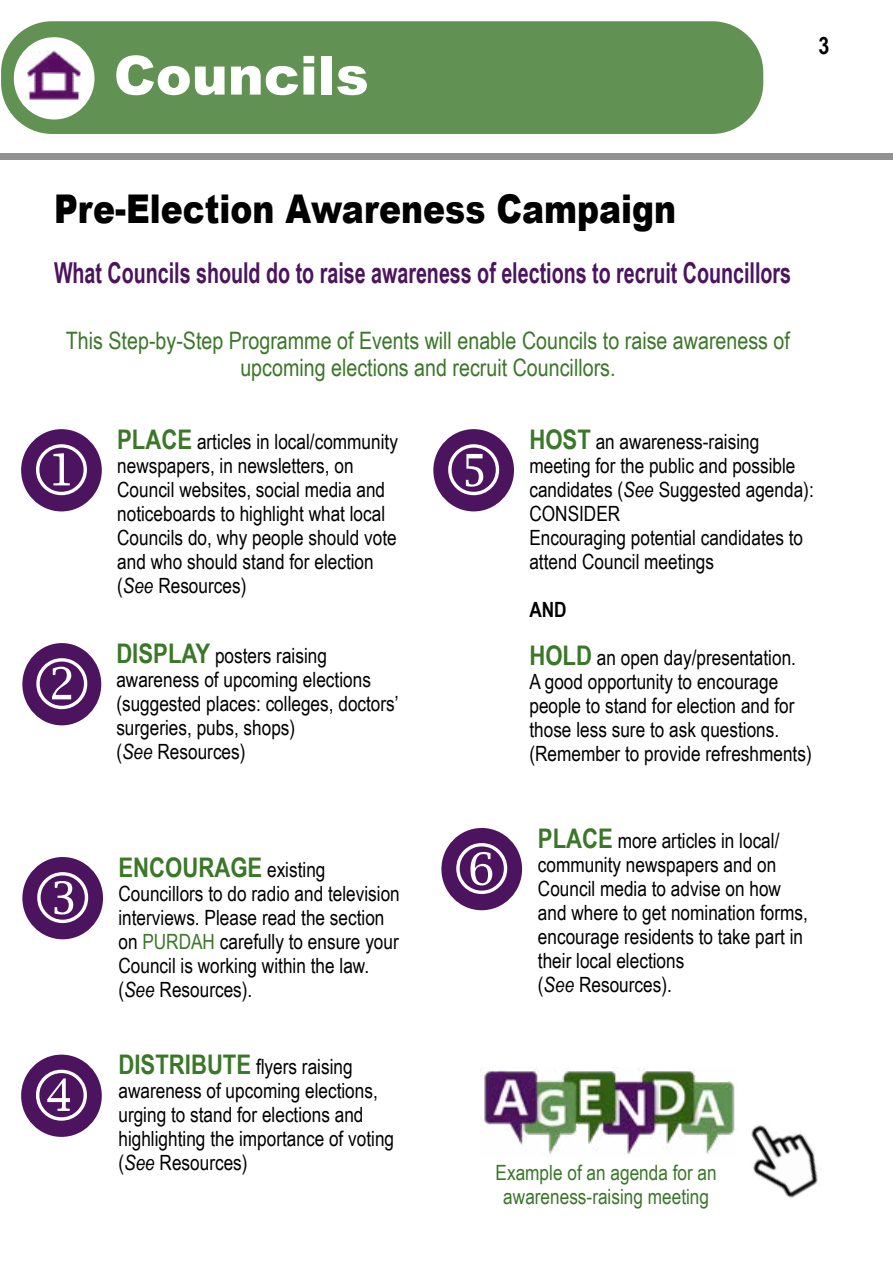
<style>
.page{position:relative;width:893px;height:1263px;background:#fff}
.page>*{position:absolute;margin:0;border:0;box-sizing:border-box;transform-origin:0 0}
.t1{font:70.5px "Wingdings 2";color:#fff}
.t2{font:900 54px "Arial";color:#fff}
.t3{font:900 39.6px "Arial";color:#000;scale:.83 1}
.t4{font:700 28.8px "Arial Narrow";color:#4c145e;scale:.83 1}
.t5{font:700 27px "Arial Narrow";color:#3a7728}
.t6{font:24px/27px "Arial Narrow";color:#3a7728;text-align:center}
.t7{font:700 24px "Arial Narrow";color:#000}
.t8{font:21px/24px "Arial Narrow";color:#000}
.t9{font:21px/24px "Arial Narrow";color:#3a7728;text-align:center}
.t10{font:700 21px "Arial Narrow";color:#000}
.s1{font-weight:700;font-size:27px;color:#3a7728}
.s2{font-style:italic}
.s3{font-weight:400;font-size:21px;color:#000}
.s4{color:#3a7728}
</style>
<div class="page">
<div style="left:1px;top:21px;width:762px;height:113px;background:#619253;border-radius:51px"></div>
<div style="left:14px;top:37px;width:80px;height:82px;background:#fff;border-radius:50%"></div>
<img style="left:27px;top:51px;width:54px;height:48px">
<div style="left:21px;top:429px;width:81px;height:82px;background:#4c145e;border-radius:50%"></div>
<div style="left:22px;top:643px;width:79px;height:82px;background:#4c145e;border-radius:50%"></div>
<div style="left:22px;top:857px;width:81px;height:82px;background:#4c145e;border-radius:50%"></div>
<div style="left:21px;top:1054px;width:81px;height:83px;background:#4c145e;border-radius:50%"></div>
<div style="left:433px;top:429px;width:81px;height:82px;background:#4c145e;border-radius:50%"></div>
<div style="left:441px;top:828px;width:81px;height:82px;background:#4c145e;border-radius:50%"></div>
<img style="left:484px;top:1067px;width:251px;height:87px">
<img style="left:732px;top:1102px;width:86px;height:96px">
<div style="left:0;top:153px;width:893px;height:6px;background:#929292"></div>
<h2 class="t2" style="left:114px;top:36px;width:257px">Councils</h2>
<p class="t7" style="left:819px;top:27px;width:12px">3</p>
<h3 class="t3" style="left:54px;top:180px;width:751px">Pre-Election Awareness Campaign</h3>
<h3 class="t4" style="left:54px;top:251px;width:890px">What Councils should do to raise awareness of elections to recruit Councillors</h3>
<p class="t6" style="left:66px;top:326px;width:726px">This Step-by-Step Programme of Events will enable Councils to raise awareness of upcoming elections and recruit Councillors.</p>
<p class="t8" style="left:117px;top:429px;width:282px"><span class="s1">PLACE</span> articles in local/community newspapers, in newsletters, on<br>Council websites, social media and noticeboards to highlight what local<br>Councils do, why people should vote and who should stand for election (<span class="s2">See</span> Resources)</p>
<p class="t8" style="left:116px;top:642px;width:284px"><span class="s1">DISPLAY</span> posters raising awareness of upcoming elections (suggested places: colleges, doctors’ surgeries, pubs, shops)<br>(<span class="s2">See</span> Resources)</p>
<h1 class="t1" style="left:31px;top:864px;width:64px">●</h1>
<p class="t5" style="left:118px;top:847px;width:209px">ENCOURAGE <span class="s3">existing</span></p>
<p class="t8" style="left:118px;top:880px;width:283px">Councillors to do radio and television interviews. Please read the section on <span class="s4">PURDAH</span> carefully to ensure your<br>Council is working within the law. (<span class="s2">See</span> Resources).</p>
<p class="t8" style="left:118px;top:1054px;width:277px"><span class="s1">DISTRIBUTE</span> flyers raising awareness of upcoming elections, urging to stand for elections and highlighting the importance of voting (<span class="s2">See</span> Resources)</p>
<h1 class="t1" style="left:442px;top:436px;width:64px">■</h1>
<p class="t8" style="left:529px;top:429px;width:286px"><span class="s1">HOST</span> an awareness-raising meeting for the public and possible candidates (<span class="s2">See</span> Suggested agenda):<br>CONSIDER<br>Encouraging potential candidates to attend Council meetings</p>
<p class="t10" style="left:529px;top:593px;width:39px">AND</p>
<p class="t8" style="left:529px;top:645px;width:284px"><span class="s1">HOLD</span> an open day/presentation.<br>A good opportunity to encourage people to stand for election and for those less sure to ask questions. (Remember to provide refreshments)</p>
<p class="t8" style="left:538px;top:827px;width:271px"><span class="s1">PLACE</span> more articles in local/ community newspapers and on<br>Council media to advise on how and where to get nomination forms, encourage residents to take part in their local elections<br>(<span class="s2">See</span> Resources).</p>
<p class="t9" style="left:496px;top:1160px;width:223px">Example of an agenda for an awareness-raising meeting</p>
</div>
